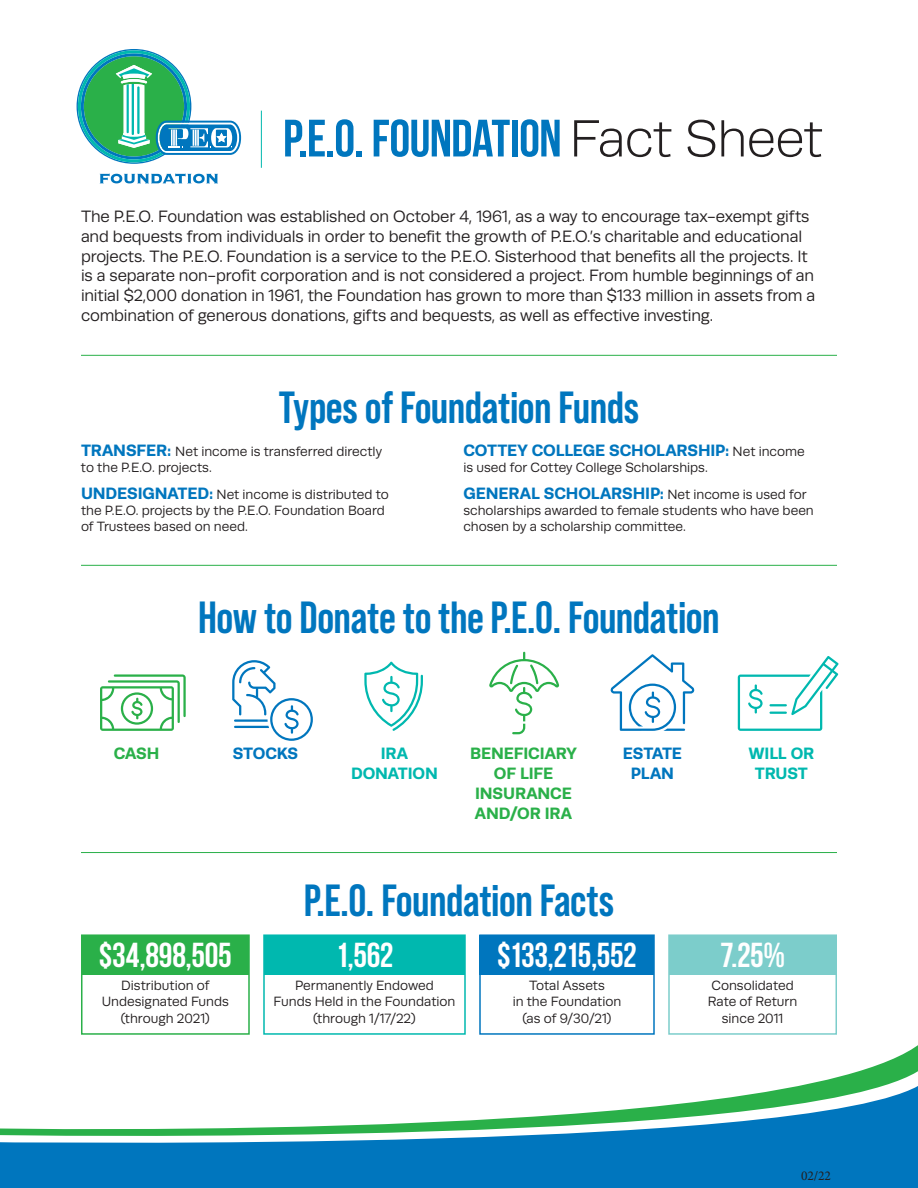
<style>
.page{position:relative;width:918px;height:1188px;background:#fff}
.page>*{position:absolute;margin:0;border:0;box-sizing:border-box;transform-origin:0 0}
.t1{font:700 52.5px "Bebas Neue";letter-spacing:-.015em;color:#0076be}
.t2{font:700 45px "Bebas Neue Pro";letter-spacing:-.01em;color:#0076be}
.t3{font:700 34.5px "Bebas Neue";letter-spacing:-.01em;color:#fff}
.t4{font:700 34.5px "Bebas Neue";letter-spacing:-.03em;color:#fff}
.t5{font:16.5px/19.8px "Runda";letter-spacing:-.01em;color:#231f20}
.t6{font:700 16.5px/19.8px "Runda";letter-spacing:-.005em;color:#0076be;text-align:center}
.t7{font:700 16.5px/19.8px "Runda";letter-spacing:-.005em;color:#2ab049;text-align:center}
.t8{font:700 16.5px/19.8px "Runda";letter-spacing:-.01em;color:#00b8af;text-align:center}
.t9{font:13.5px/16.2px "Runda";color:#231f20;text-align:center}
.t10{font:13.5px "Minion Pro";color:#231f20}
.s1{font-family:"Runda";font-weight:300;color:#231f20}
.s2{font-weight:700;font-size:16.5px;color:#0076be}
.s3{font-weight:400;font-size:13.5px;color:#231f20}
</style>
<div class="page">
<svg style="left:846px;top:1060px;width:72px;height:15px"></svg>
<svg style="left:0;top:1075px;width:918px;height:113px"></svg>
<svg style="left:77px;top:49px;width:164px;height:115px"></svg>
<svg style="left:100px;top:173px;width:118px;height:10px"></svg>
<hr style="left:261px;top:111px;width:1px;height:57px;background:#00b8af">
<div style="left:81px;top:934px;width:169px;height:101px;background:#fff;border:2px solid #2ab049"></div>
<div style="left:82px;top:935px;width:167px;height:39px;background:#2ab049"></div>
<div style="left:263px;top:934px;width:203px;height:101px;background:#fff;border:2px solid #00b8af"></div>
<div style="left:264px;top:935px;width:201px;height:39px;background:#00b8af"></div>
<div style="left:479px;top:934px;width:176px;height:101px;background:#fff;border:2px solid #0076be"></div>
<div style="left:480px;top:935px;width:174px;height:39px;background:#0076be"></div>
<div style="left:668px;top:934px;width:169px;height:101px;background:#fff;border:2px solid #7ccdcb"></div>
<div style="left:669px;top:935px;width:167px;height:39px;background:#7ccdcb"></div>
<svg style="left:100px;top:674px;width:86px;height:57px"></svg>
<svg style="left:610px;top:654px;width:85px;height:77px"></svg>
<svg style="left:232px;top:660px;width:81px;height:81px"></svg>
<svg style="left:364px;top:662px;width:59px;height:69px"></svg>
<svg style="left:738px;top:656px;width:101px;height:75px"></svg>
<svg style="left:489px;top:652px;width:70px;height:82px"></svg>
<hr style="left:81px;top:355px;width:756px;height:1px;background:#2ab049">
<hr style="left:81px;top:565px;width:756px;height:1px;background:#2ab049">
<hr style="left:81px;top:852px;width:756px;height:1px;background:#2ab049">
<h1 class="t1" style="left:283px;top:110px;width:541px">P.E.O. FOUNDATION <span class="s1">Fact Sheet</span></h1>
<p class="t5" style="left:81px;top:207px;width:736px">The P.E.O. Foundation was established on October 4, 1961, as a way to encourage tax-exempt gifts and bequests from individuals in order to benefit the growth of P.E.O.’s charitable and educational projects. The P.E.O. Foundation is a service to the P.E.O. Sisterhood that benefits all the projects. It is a separate non-profit corporation and is not considered a project. From humble beginnings of an initial $2,000 donation in 1961, the Foundation has grown to more than $133 million in assets from a combination of generous donations, gifts and bequests, as well as effective investing.</p>
<h2 class="t2" style="left:279px;top:381px;width:362px">Types of Foundation Funds</h2>
<p class="t9" style="left:81px;top:443px;width:303px;text-align:left"><span class="s2">TRANSFER:</span> Net income is transferred directly to the P.E.O. projects.</p>
<p class="t9" style="left:81px;top:486px;width:309px;text-align:left"><span class="s2">UNDESIGNATED:</span> Net income is distributed to the P.E.O. projects by the P.E.O. Foundation Board of Trustees based on need.</p>
<p class="t6" style="left:464px;top:440px;width:343px">COTTEY COLLEGE SCHOLARSHIP: <span class="s3">Net income</span></p>
<p class="t9" style="left:464px;top:460px;width:246px">is used for Cottey College Scholarships.</p>
<p class="t6" style="left:464px;top:483px;width:345px">GENERAL SCHOLARSHIP: <span class="s3">Net income is used for</span></p>
<p class="t9" style="left:464px;top:502px;width:352px;text-align:left">scholarships awarded to female students who have been chosen by a scholarship committee.</p>
<h2 class="t2" style="left:198px;top:592px;width:523px">How to Donate to the P.E.O. Foundation</h2>
<p class="t7" style="left:114px;top:743px;width:47px">CASH</p>
<p class="t6" style="left:233px;top:743px;width:67px">STOCKS</p>
<p class="t8" style="left:351px;top:743px;width:88px">IRA<br>DONATION</p>
<p class="t7" style="left:470px;top:743px;width:108px">BENEFICIARY<br>OF LIFE<br>INSURANCE<br>AND/OR IRA</p>
<p class="t6" style="left:623px;top:743px;width:61px">ESTATE<br>PLAN</p>
<p class="t8" style="left:749px;top:743px;width:67px">WILL OR<br>TRUST</p>
<h3 class="t3" style="left:99px;top:936px;width:134px">$34,898,505</h3>
<p class="t9" style="left:102px;top:978px;width:129px">Distribution of<br>Undesignated Funds (through 2021)</p>
<h2 class="t2" style="left:304px;top:874px;width:312px">P.E.O. Foundation Facts</h2>
<h3 class="t3" style="left:335px;top:936px;width:60px">1,562</h3>
<p class="t9" style="left:274px;top:978px;width:183px">Permanently Endowed<br>Funds Held in the Foundation (through 1/17/22)</p>
<h3 class="t4" style="left:497px;top:936px;width:141px">$133,215,552</h3>
<p class="t9" style="left:513px;top:978px;width:110px">Total Assets<br>in the Foundation (as of 9/30/21)</p>
<h3 class="t3" style="left:720px;top:936px;width:67px">7.25%</h3>
<p class="t9" style="left:708px;top:978px;width:91px">Consolidated<br>Rate of Return since 2011</p>
<p class="t10" style="left:801px;top:1166px;width:31px">02/22</p>
</div>
